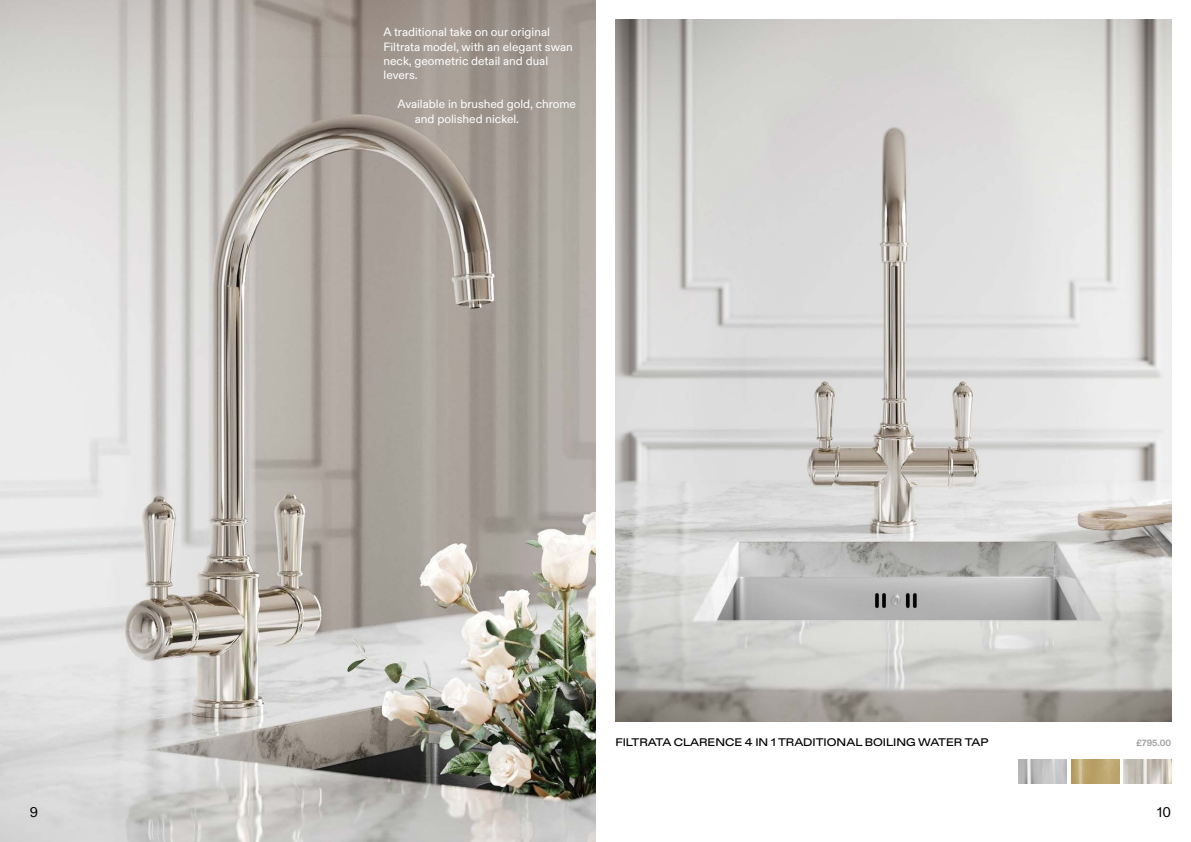
<style>
.page{position:relative;width:1191px;height:842px;background:#fff}
.page>*{position:absolute;margin:0;border:0;box-sizing:border-box;transform-origin:0 0}
.t1{font:14px "ABC Diatype";color:#000}
.t2{font:12px/14.4px "ABC Diatype";color:#fff}
.t3{font:500 11px "ABC Diatype Extended";color:#000}
.t4{font:700 9px "ABC Diatype";color:#9d9d9c}
</style>
<div class="page">
<img style="left:0;top:0;width:595px;height:842px">
<img style="left:615px;top:20px;width:556px;height:701px">
<img style="left:1018px;top:759px;width:49px;height:24px">
<img style="left:1071px;top:759px;width:48px;height:24px">
<img style="left:1123px;top:759px;width:48px;height:24px">
<p class="t2" style="left:383px;top:25px;width:191px">A traditional take on our original<br>Filtrata model, with an elegant swan neck, geometric detail and dual levers.</p>
<p class="t2" style="left:415px;top:97px;width:163px;text-indent:-17px">Available in brushed gold, chrome and polished nickel.</p>
<p class="t3" style="left:615px;top:736px;width:374px">FILTRATA CLARENCE 4 IN 1 TRADITIONAL BOILING WATER TAP</p>
<p class="t4" style="left:1136px;top:738px;width:37px">£795.00</p>
<p class="t1" style="left:30px;top:804px;width:10px">9</p>
<p class="t1" style="left:1157px;top:804px;width:15px">10</p>
</div>
